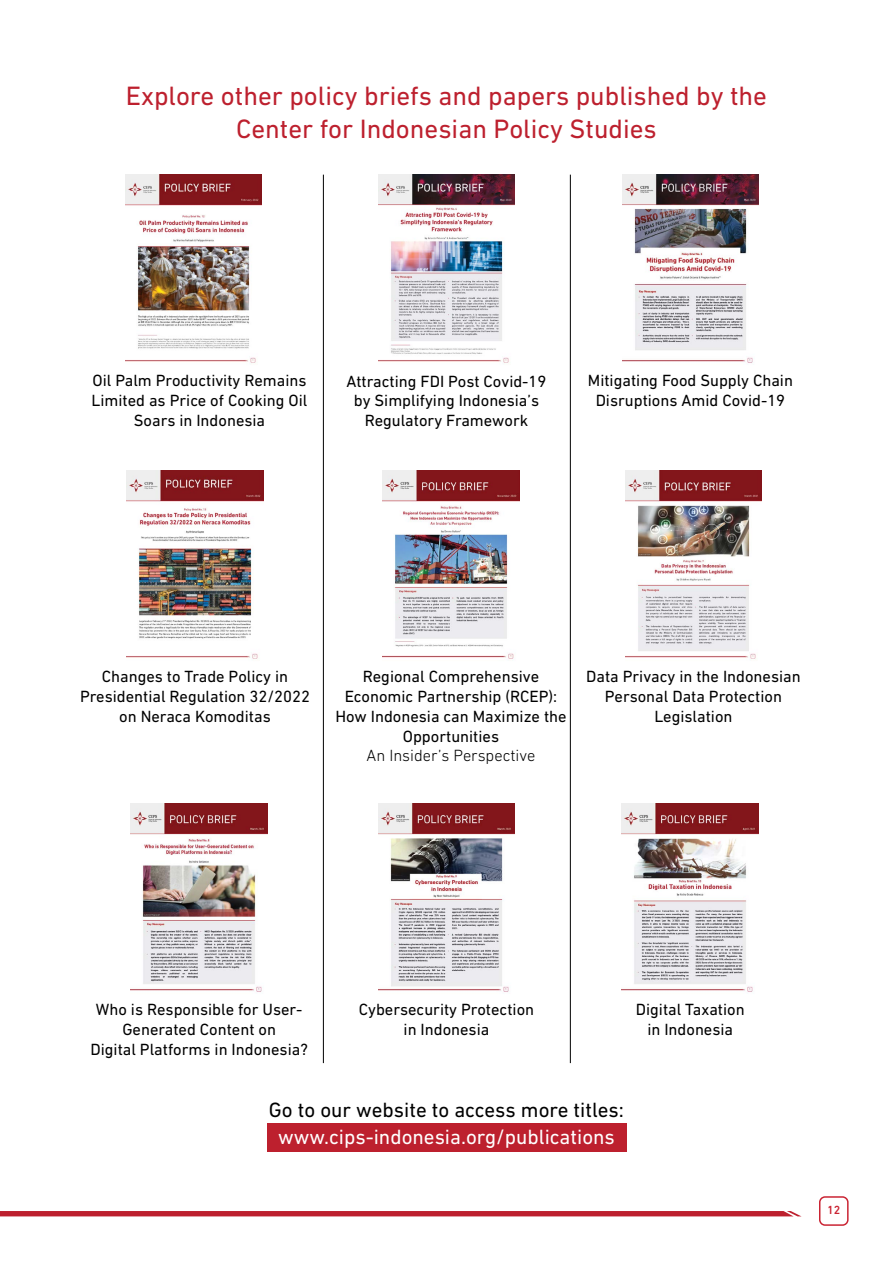
<style>
.page{position:relative;width:893px;height:1263px;background:#fff}
.page>*{position:absolute;margin:0;border:0;box-sizing:border-box;transform-origin:0 0}
.t1{font:27px/32.4px "DIN Next LT Pro";color:#bd202e;text-align:center}
.t2{font:21px "DIN Next LT Pro";color:#fff}
.t3{font:21px "DIN Next LT Pro";color:#000}
.t4{font:16.5px/19.8px "DIN Next LT Pro";color:#000;text-align:center}
.t5{font:300 16.5px "DIN Next LT Pro";color:#000}
.t6{font:500 12px "DIN Next LT Pro";color:#ca2433}
</style>
<div class="page">
<div style="left:819px;top:1196px;width:30px;height:30px;border:2px solid #ca2433;border-radius:5px"></div>
<div style="left:0;top:1211px;width:801px;height:5px;background:#bd202e"></div>
<img style="left:125px;top:175px;width:137px;height:188px">
<img style="left:378px;top:175px;width:137px;height:188px">
<img style="left:131px;top:804px;width:136px;height:188px">
<img style="left:383px;top:470px;width:136px;height:189px">
<img style="left:127px;top:470px;width:136px;height:189px">
<img style="left:378px;top:804px;width:137px;height:188px">
<img style="left:622px;top:175px;width:137px;height:188px">
<img style="left:625px;top:470px;width:137px;height:189px">
<img style="left:622px;top:804px;width:137px;height:188px">
<hr style="left:323px;top:175px;width:1px;height:888px;background:#000">
<hr style="left:570px;top:175px;width:1px;height:888px;background:#000">
<div style="left:267px;top:1123px;width:359px;height:29px;background:#bd202e"></div>
<h1 class="t1" style="left:126px;top:82px;width:643px">Explore other policy briefs and papers published by the<br>Center for Indonesian Policy Studies</h1>
<p class="t4" style="left:92px;top:372px;width:217px">Oil Palm Productivity Remains<br>Limited as Price of Cooking Oil<br>Soars in Indonesia</p>
<p class="t4" style="left:347px;top:372px;width:201px">Attracting FDI Post Covid-19 by Simplifying Indonesia’s<br>Regulatory Framework</p>
<p class="t4" style="left:588px;top:372px;width:207px">Mitigating Food Supply Chain<br>Disruptions Amid Covid-19</p>
<p class="t4" style="left:80px;top:668px;width:232px">Changes to Trade Policy in<br>Presidential Regulation 32/2022 on Neraca Komoditas</p>
<p class="t4" style="left:335px;top:668px;width:233px">Regional Comprehensive<br>Economic Partnership (RCEP):<br>How Indonesia can Maximize the<br>Opportunities</p>
<p class="t5" style="left:367px;top:749px;width:170px">An Insider’s Perspective</p>
<p class="t4" style="left:586px;top:668px;width:216px">Data Privacy in the Indonesian<br>Personal Data Protection<br>Legislation</p>
<p class="t4" style="left:90px;top:1001px;width:219px">Who is Responsible for User-<br>Generated Content on<br>Digital Platforms in Indonesia?</p>
<p class="t4" style="left:359px;top:1001px;width:177px">Cybersecurity Protection in Indonesia</p>
<p class="t4" style="left:636px;top:1001px;width:110px">Digital Taxation in Indonesia</p>
<p class="t3" style="left:269px;top:1101px;width:356px">Go to our website to access more titles:</p>
<p class="t2" style="left:278px;top:1128px;width:338px">www.cips-indonesia.org/publications</p>
<p class="t6" style="left:827px;top:1205px;width:15px">12</p>
</div>
